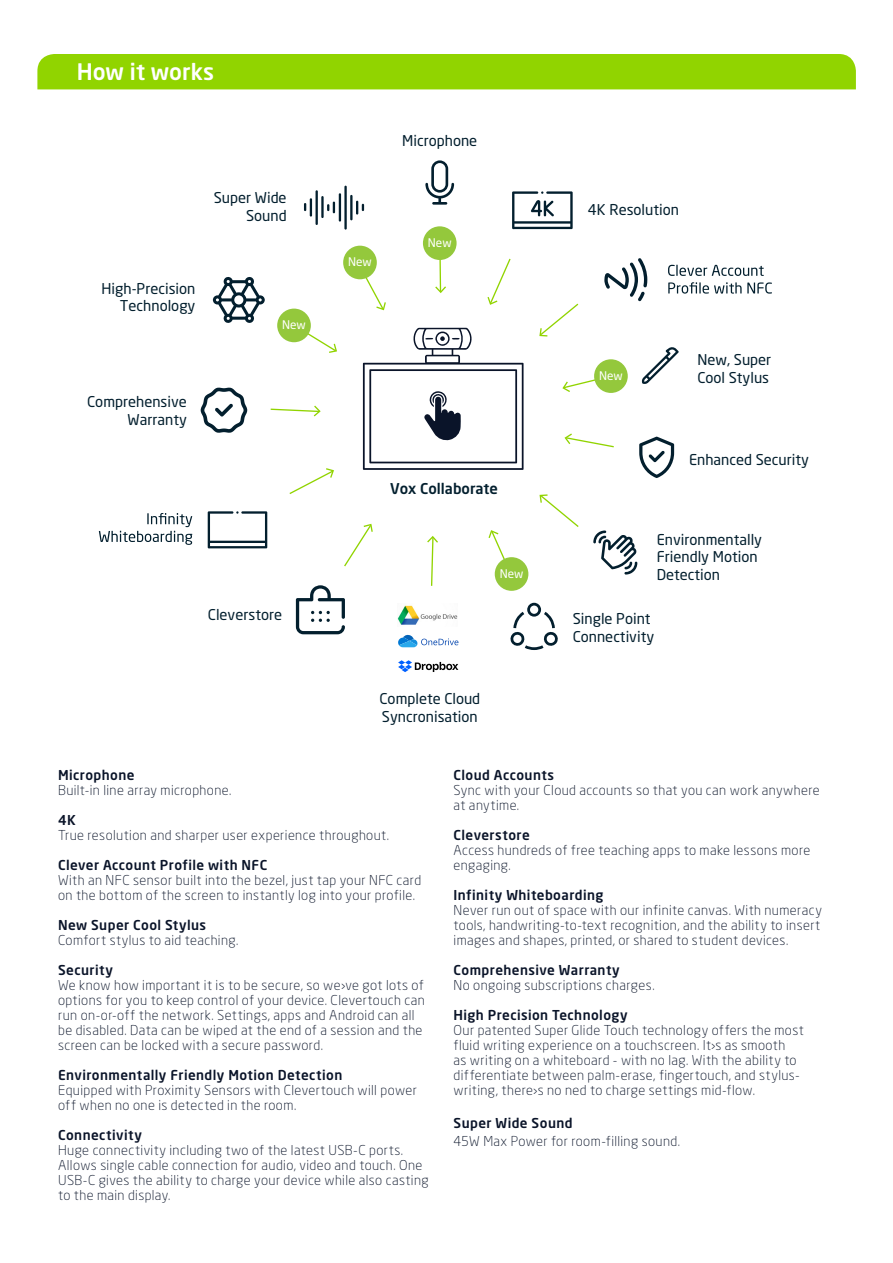
<style>
.page{position:relative;width:893px;height:1263px;background:#fff}
.page>*{position:absolute;margin:0;border:0;box-sizing:border-box;transform-origin:0 0}
.t1{font:500 22.5px "Neo Sans Std";letter-spacing:.005em;color:#fff}
.t2{font:14.7px/17.7px "Neo Sans Std";color:#031f2e}
.t3{font:500 14.7px "Neo Sans Std";color:#031f2e}
.t4{font:300 13.5px/15px "Neo Sans Std";letter-spacing:.03em;color:#0a1429}
.t5{font:500 13.5px "Neo Sans Std";letter-spacing:.03em;color:#0a1429}
.t6{font:11.85px "Neo Sans Std";color:#fff}
</style>
<div class="page">
<div style="left:37px;top:54px;width:819px;height:35px;background:#91d400"></div>
<svg style="left:363px;top:328px;width:161px;height:142px"></svg>
<svg style="left:487px;top:259px;width:24px;height:46px"></svg>
<svg style="left:562px;top:379px;width:42px;height:13px"></svg>
<svg style="left:539px;top:494px;width:40px;height:33px"></svg>
<svg style="left:539px;top:304px;width:39px;height:33px"></svg>
<svg style="left:435px;top:259px;width:11px;height:34px"></svg>
<svg style="left:564px;top:433px;width:50px;height:14px"></svg>
<svg style="left:488px;top:530px;width:20px;height:46px"></svg>
<svg style="left:427px;top:536px;width:11px;height:50px"></svg>
<svg style="left:344px;top:524px;width:29px;height:42px"></svg>
<svg style="left:289px;top:468px;width:45px;height:26px"></svg>
<svg style="left:271px;top:406px;width:50px;height:10px"></svg>
<svg style="left:294px;top:329px;width:43px;height:24px"></svg>
<svg style="left:359px;top:266px;width:27px;height:44px"></svg>
<svg style="left:425px;top:160px;width:29px;height:45px"></svg>
<svg style="left:512px;top:191px;width:61px;height:38px"></svg>
<svg style="left:208px;top:511px;width:59px;height:37px"></svg>
<svg style="left:604px;top:258px;width:43px;height:43px"></svg>
<svg style="left:641px;top:347px;width:38px;height:37px"></svg>
<svg style="left:639px;top:437px;width:35px;height:41px"></svg>
<svg style="left:593px;top:530px;width:44px;height:44px"></svg>
<svg style="left:510px;top:603px;width:48px;height:47px"></svg>
<svg style="left:398px;top:634px;width:60px;height:13px"></svg>
<svg style="left:398px;top:660px;width:60px;height:12px"></svg>
<img style="left:397px;top:605px;width:61px;height:20px">
<svg style="left:296px;top:585px;width:49px;height:49px"></svg>
<svg style="left:201px;top:387px;width:46px;height:46px"></svg>
<svg style="left:213px;top:277px;width:52px;height:46px"></svg>
<svg style="left:304px;top:198px;width:8px;height:19px"></svg>
<hr style="left:316px;top:190px;width:2px;height:35px;background:#031f2e">
<hr style="left:321px;top:196px;width:3px;height:22px;background:#031f2e">
<hr style="left:339px;top:193px;width:2px;height:29px;background:#031f2e">
<hr style="left:350px;top:195px;width:3px;height:25px;background:#031f2e">
<hr style="left:344px;top:186px;width:3px;height:44px;background:#031f2e">
<svg style="left:356px;top:201px;width:8px;height:14px"></svg>
<svg style="left:327px;top:202px;width:8px;height:11px"></svg>
<svg style="left:668px;top:265px;width:96px;height:11px"></svg>
<svg style="left:668px;top:282px;width:104px;height:12px"></svg>
<svg style="left:99px;top:513px;width:93px;height:32px"></svg>
<div style="left:423px;top:226px;width:34px;height:34px;background:#94c83c;border-radius:50%"></div>
<div style="left:343px;top:246px;width:34px;height:33px;background:#94c83c;border-radius:50%"></div>
<div style="left:277px;top:309px;width:34px;height:33px;background:#94c83c;border-radius:50%"></div>
<div style="left:594px;top:359px;width:34px;height:34px;background:#94c83c;border-radius:50%"></div>
<div style="left:495px;top:557px;width:33px;height:34px;background:#94c83c;border-radius:50%"></div>
<p class="t1" style="left:77px;top:58px;width:139px">How it works</p>
<p class="t2" style="left:214px;top:189px;width:74px;text-align:right">Super Wide<br>Sound</p>
<p class="t2" style="left:102px;top:279px;width:95px;text-align:right">High-Precision<br>Technology</p>
<p class="t6" style="left:282px;top:318px;width:25px">New</p>
<p class="t2" style="left:87px;top:393px;width:101px;text-align:right">Comprehensive<br>Warranty</p>
<p class="t2" style="left:208px;top:606px;width:76px">Cleverstore</p>
<p class="t2" style="left:402px;top:131px;width:77px">Microphone</p>
<p class="t6" style="left:348px;top:255px;width:25px">New</p>
<p class="t6" style="left:428px;top:235px;width:25px">New</p>
<p class="t3" style="left:390px;top:479px;width:109px">Vox Collaborate</p>
<p class="t6" style="left:500px;top:566px;width:25px">New</p>
<p class="t2" style="left:380px;top:689px;width:102px">Complete Cloud<br>Syncronisation</p>
<p class="t2" style="left:588px;top:201px;width:93px">4K Resolution</p>
<p class="t6" style="left:599px;top:368px;width:25px">New</p>
<p class="t2" style="left:697px;top:351px;width:75px">New, Super<br>Cool Stylus</p>
<p class="t2" style="left:689px;top:450px;width:121px">Enhanced Security</p>
<p class="t2" style="left:657px;top:530px;width:107px">Environmentally<br>Friendly Motion<br>Detection</p>
<p class="t2" style="left:573px;top:609px;width:83px">Single Point<br>Connectivity</p>
<p class="t5" style="left:58px;top:766px;width:78px">Microphone</p>
<p class="t4" style="left:58px;top:782px;width:175px">Built-in line array microphone.</p>
<p class="t5" style="left:58px;top:811px;width:19px">4K</p>
<p class="t4" style="left:58px;top:827px;width:333px">True resolution and sharper user experience throughout.</p>
<p class="t5" style="left:58px;top:856px;width:211px">Clever Account Profile with NFC</p>
<p class="t4" style="left:58px;top:872px;width:365px">With an NFC sensor built into the bezel, just tap your NFC card on the bottom of the screen to instantly log into your profile.</p>
<p class="t5" style="left:58px;top:916px;width:150px">New Super Cool Stylus</p>
<p class="t4" style="left:58px;top:932px;width:182px">Comfort stylus to aid teaching.</p>
<p class="t5" style="left:58px;top:961px;width:56px">Security</p>
<p class="t4" style="left:58px;top:977px;width:368px">We know how important it is to be secure, so we›ve got lots of options for you to keep control of your device. Clevertouch can run on-or-off the network. Settings, apps and Android can all be disabled. Data can be wiped at the end of a session and the screen can be locked with a secure password.</p>
<p class="t5" style="left:58px;top:1066px;width:286px">Environmentally Friendly Motion Detection</p>
<p class="t4" style="left:58px;top:1082px;width:360px">Equipped with Proximity Sensors with Clevertouch will power off when no one is detected in the room.</p>
<p class="t5" style="left:58px;top:1126px;width:85px">Connectivity</p>
<p class="t4" style="left:58px;top:1142px;width:372px">Huge connectivity including two of the latest USB-C ports.<br>Allows single cable connection for audio, video and touch. One USB-C gives the ability to charge your device while also casting to the main display.</p>
<p class="t5" style="left:454px;top:766px;width:102px">Cloud Accounts</p>
<p class="t4" style="left:454px;top:782px;width:367px">Sync with your Cloud accounts so that you can work anywhere at anytime.</p>
<p class="t5" style="left:454px;top:826px;width:78px">Cleverstore</p>
<p class="t4" style="left:454px;top:842px;width:358px">Access hundreds of free teaching apps to make lessons more engaging.</p>
<p class="t5" style="left:454px;top:886px;width:151px">Infinity Whiteboarding</p>
<p class="t4" style="left:454px;top:902px;width:370px;text-align:justify">Never run out of space with our infinite canvas. With numeracy tools, handwriting-to-text recognition, and the ability to insert images and shapes, printed, or shared to student devices.</p>
<p class="t5" style="left:454px;top:961px;width:168px">Comprehensive Warranty</p>
<p class="t4" style="left:454px;top:977px;width:203px">No ongoing subscriptions charges.</p>
<p class="t5" style="left:454px;top:1006px;width:176px">High Precision Technology</p>
<p class="t4" style="left:454px;top:1022px;width:352px">Our patented Super Glide Touch technology offers the most fluid writing experience on a touchscreen. It›s as smooth<br>as writing on a whiteboard - with no lag. With the ability to differentiate between palm-erase, fingertouch, and stylus&shy;writing, there›s no ned to charge settings mid-flow.</p>
<p class="t5" style="left:454px;top:1114px;width:121px">Super Wide Sound</p>
<p class="t4" style="left:454px;top:1133px;width:228px">45W Max Power for room-filling sound.</p>
</div>
